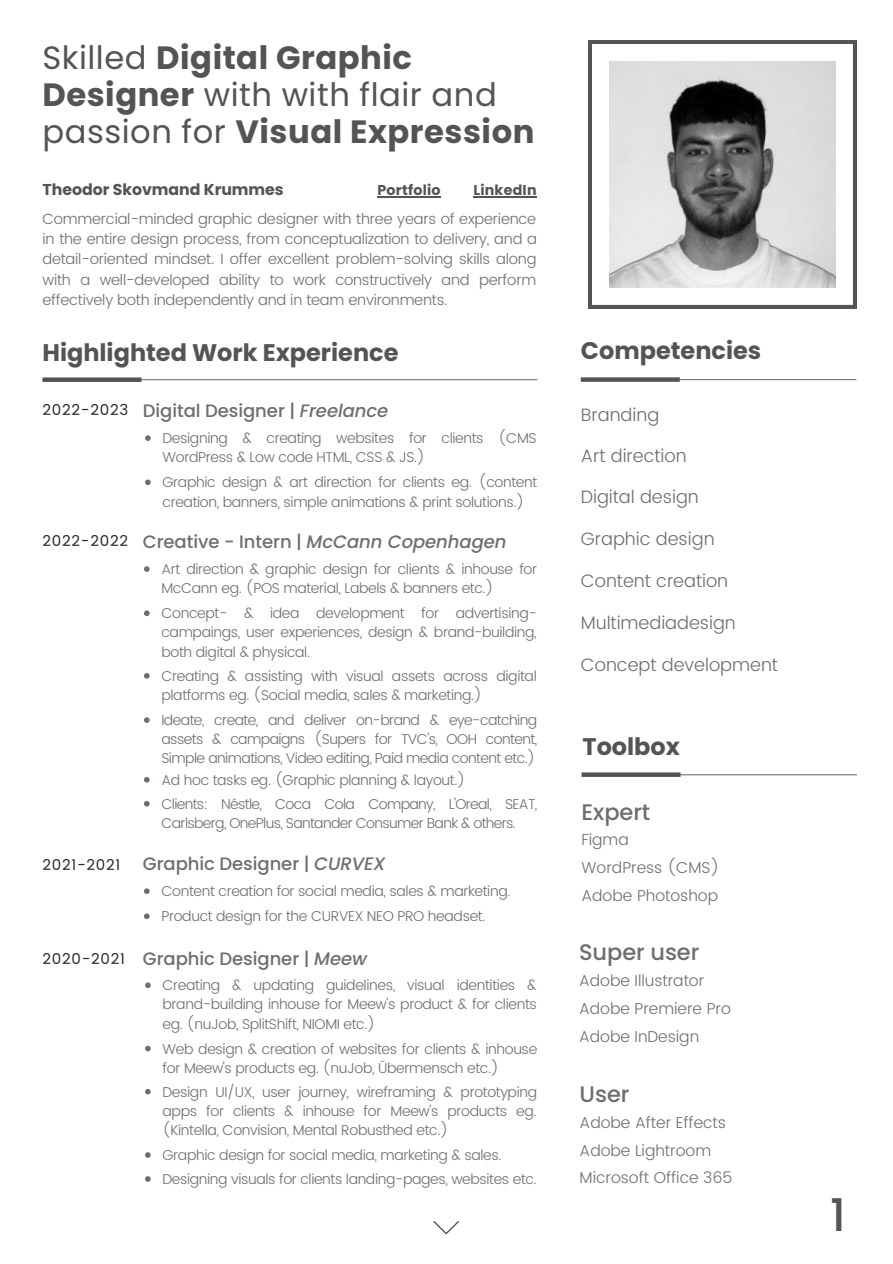
<style>
.page{position:relative;width:893px;height:1264px;background:#fff}
.page>*{position:absolute;margin:0;border:0;box-sizing:border-box;transform-origin:0 0}
.t1{font:500 45px "Poppins";color:#545454}
.t2{font:700 32.25px/37px "Poppins";letter-spacing:.015em;color:#545454}
.t3{font:700 24px "Poppins";color:#545454}
.t4{font:500 22.5px "Poppins";letter-spacing:-.005em;color:#6d6e71}
.t5{font:500 18px "Poppins";letter-spacing:-.005em;color:#6d6e71}
.t6{font:300 18px "Poppins";color:#6d6e71}
.t7{font:300 15.75px "Poppins";letter-spacing:-.005em;color:#6d6e71}
.t8{font:700 15.75px "Poppins";color:#545454}
.t9{font:15px "Poppins";letter-spacing:.045em;color:#272828}
.t10{font:300 14.85px/20.2px "Poppins";letter-spacing:-.015em;color:#6d6e71;text-align:justify}
.t11{font:300 14.25px/19px "Poppins";letter-spacing:-.025em;color:#6d6e71}
.t12{font:300 14.25px/19px "Poppins";letter-spacing:-.045em;color:#6d6e71}
.t13{font:700 14.25px "Poppins";letter-spacing:.015em;color:#545454}
.s1{font-weight:400}
.s2{font-style:italic}
</style>
<div class="page">
<svg style="left:588px;top:41px;width:268px;height:267px"></svg>
<img style="left:609px;top:61px;width:226px;height:226px">
<svg style="left:433px;top:1221px;width:26px;height:13px"></svg>
<hr style="left:580px;top:379px;width:276px;height:1px;background:#737373">
<hr style="left:582px;top:774px;width:274px;height:1px;background:#737373">
<div style="left:580px;top:377px;width:99px;height:5px;background:#545454"></div>
<div style="left:581px;top:772px;width:99px;height:5px;background:#545454"></div>
<hr style="left:42px;top:379px;width:495px;height:1px;background:#737373">
<div style="left:42px;top:377px;width:99px;height:5px;background:#545454"></div>
<svg style="left:144px;top:913px;width:6px;height:6px"></svg>
<svg style="left:144px;top:888px;width:6px;height:6px"></svg>
<svg style="left:144px;top:777px;width:6px;height:5px"></svg>
<svg style="left:145px;top:982px;width:6px;height:6px"></svg>
<svg style="left:145px;top:1045px;width:6px;height:6px"></svg>
<svg style="left:145px;top:1088px;width:6px;height:6px"></svg>
<svg style="left:145px;top:1152px;width:6px;height:5px"></svg>
<svg style="left:145px;top:1176px;width:6px;height:5px"></svg>
<svg style="left:144px;top:566px;width:6px;height:6px"></svg>
<svg style="left:144px;top:801px;width:6px;height:5px"></svg>
<svg style="left:144px;top:610px;width:6px;height:6px"></svg>
<svg style="left:144px;top:673px;width:6px;height:5px"></svg>
<svg style="left:144px;top:717px;width:6px;height:6px"></svg>
<svg style="left:145px;top:435px;width:6px;height:6px"></svg>
<svg style="left:145px;top:479px;width:6px;height:6px"></svg>
<hr style="left:473px;top:196px;width:63px;height:1px;background:#545454">
<hr style="left:377px;top:196px;width:64px;height:1px;background:#545454">
<p class="t2" style="left:42px;top:39px;width:493px"><span class="s1">Skilled</span> Digital Graphic<br>Designer <span class="s1">with with flair and passion for</span> Visual Expression</p>
<p class="t13" style="left:377px;top:180px;width:65px">Portfolio</p>
<p class="t13" style="left:473px;top:180px;width:65px">LinkedIn</p>
<p class="t8" style="left:42px;top:179px;width:243px">Theodor Skovmand Krummes</p>
<p class="t10" style="left:42px;top:208px;width:496px">Commercial-minded graphic designer with three years of experience in the entire design process, from conceptualization to delivery, and a detail-oriented mindset. I offer excellent problem-solving skills along with a well-developed ability to work constructively and perform effectively both independently and in team environments.</p>
<p class="t3" style="left:42px;top:336px;width:357px">Highlighted Work Experience</p>
<p class="t9" style="left:42px;top:401px;width:87px">2022-2023</p>
<p class="t5" style="left:143px;top:398px;width:247px">Digital Designer | <span class="s2">Freelance</span></p>
<p class="t11" style="left:162px;top:429px;width:375px">Designing &amp; creating websites for clients (CMS<br>WordPress &amp; Low code HTML, CSS &amp; JS.)</p>
<p class="t11" style="left:162px;top:473px;width:376px">Graphic design &amp; art direction for clients eg. (content creation, banners, simple animations &amp; print solutions.)</p>
<p class="t9" style="left:42px;top:532px;width:87px">2022-2022</p>
<p class="t5" style="left:143px;top:529px;width:365px">Creative - Intern | <span class="s2">McCann Copenhagen</span></p>
<p class="t11" style="left:161px;top:559px;width:377px">Art direction &amp; graphic design for clients &amp; inhouse for<br>McCann eg. (POS material, Labels &amp; banners etc.)</p>
<p class="t11" style="left:161px;top:604px;width:377px;text-align:justify">Concept- &amp; idea development for advertising&shy;campaings, user experiences, design &amp; brand-building, both digital &amp; physical.</p>
<p class="t11" style="left:161px;top:666px;width:377px">Creating &amp; assisting with visual assets across digital platforms eg. (Social media, sales &amp; marketing.)</p>
<p class="t11" style="left:161px;top:710px;width:377px;text-align:justify">Ideate, create, and deliver on-brand &amp; eye-catching assets &amp; campaigns (Supers for TVC's, OOH content, Simple animations, Video editing, Paid media content etc.)</p>
<p class="t11" style="left:161px;top:770px;width:305px">Ad hoc tasks eg. (Graphic planning &amp; layout.)</p>
<p class="t12" style="left:161px;top:794px;width:377px">Clients: Néstle, Coca Cola Company, L'Oreal, SEAT,<br>Carlsberg, OnePlus, Santander Consumer Bank &amp; others.</p>
<p class="t9" style="left:42px;top:855px;width:79px">2021-2021</p>
<p class="t5" style="left:143px;top:851px;width:244px">Graphic Designer | <span class="s2">CURVEX</span></p>
<p class="t11" style="left:161px;top:881px;width:350px">Content creation for social media, sales &amp; marketing.</p>
<p class="t11" style="left:161px;top:906px;width:325px">Product design for the CURVEX NEO PRO headset.</p>
<p class="t9" style="left:42px;top:949px;width:84px">2020-2021</p>
<p class="t5" style="left:143px;top:946px;width:226px">Graphic Designer | <span class="s2">Meew</span></p>
<p class="t11" style="left:162px;top:975px;width:376px;text-align:justify">Creating &amp; updating guidelines, visual identities &amp; brand-building inhouse for Meew's product &amp; for clients eg. (nuJob, SplitShift, NIOMI etc.)</p>
<p class="t11" style="left:162px;top:1039px;width:376px">Web design &amp; creation of websites for clients &amp; inhouse for Meew's products eg. (nuJob, Übermensch etc.)</p>
<p class="t11" style="left:162px;top:1082px;width:376px;text-align:justify">Design UI/UX, user journey, wireframing &amp; prototyping apps for clients &amp; inhouse for Meew's products eg. (Kintella, Convision, Mental Robusthed etc.)</p>
<p class="t11" style="left:162px;top:1145px;width:340px">Graphic design for social media, marketing &amp; sales.</p>
<p class="t11" style="left:162px;top:1169px;width:375px">Designing visuals for clients landing-pages, websites etc.</p>
<p class="t3" style="left:580px;top:334px;width:182px">Competencies</p>
<p class="t6" style="left:580px;top:404px;width:80px">Branding</p>
<p class="t6" style="left:580px;top:445px;width:107px">Art direction</p>
<p class="t6" style="left:580px;top:486px;width:119px">Digital design</p>
<p class="t6" style="left:580px;top:528px;width:135px">Graphic design</p>
<p class="t6" style="left:580px;top:570px;width:149px">Content creation</p>
<p class="t6" style="left:580px;top:612px;width:157px">Multimediadesign</p>
<p class="t6" style="left:580px;top:654px;width:199px">Concept development</p>
<p class="t3" style="left:582px;top:729px;width:99px">Toolbox</p>
<p class="t4" style="left:581px;top:796px;width:70px">Expert</p>
<p class="t7" style="left:581px;top:830px;width:49px">Figma</p>
<p class="t7" style="left:581px;top:858px;width:139px">WordPress (CMS)</p>
<p class="t7" style="left:581px;top:886px;width:138px">Adobe Photoshop</p>
<p class="t4" style="left:579px;top:936px;width:122px">Super user</p>
<p class="t7" style="left:579px;top:971px;width:127px">Adobe Illustrator</p>
<p class="t7" style="left:579px;top:999px;width:153px">Adobe Premiere Pro</p>
<p class="t7" style="left:579px;top:1027px;width:122px">Adobe InDesign</p>
<p class="t4" style="left:579px;top:1078px;width:51px">User</p>
<p class="t7" style="left:579px;top:1113px;width:148px">Adobe After Effects</p>
<p class="t7" style="left:579px;top:1141px;width:133px">Adobe Lightroom</p>
<p class="t7" style="left:579px;top:1168px;width:154px">Microsoft Office 365</p>
<p class="t1" style="left:830px;top:1183px;width:17px">1</p>
</div>
